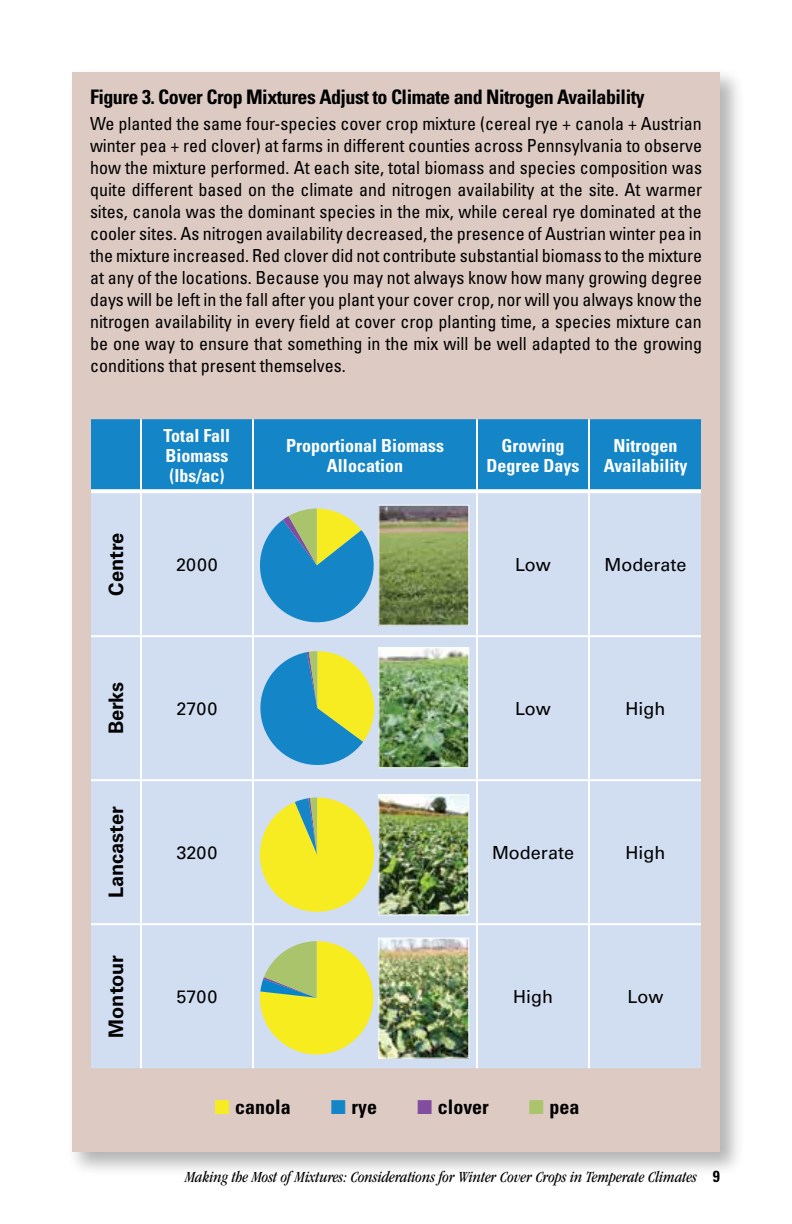
<style>
.page{position:relative;width:792px;height:1224px;background:#fff}
.page>*{position:absolute;margin:0;border:0;box-sizing:border-box;transform-origin:0 0}
.t1{font:700 condensed 20px "Univers LT Std";letter-spacing:-.025em;color:#000}
.t2{font:700 20px "Univers LT Std";color:#000}
.t3{font:condensed 18px/22px "Univers LT Std";color:#000;text-align:justify}
.t4{font:700 condensed 18px/20px "Univers LT Std";color:#fff;text-align:center}
.t5{font:18px "Univers LT Std";color:#000}
.t6{font:italic condensed 16px "ITC Garamond Std";color:#000}
.s1{color:#f7ec22}
.s2{color:#1486c8}
.s3{color:#814e9f}
.s4{color:#aac46b}
.s5{font-family:"Univers LT Std";font-weight:700;font-style:normal}
</style>
<div class="page">
<div style="left:66px;top:66px;width:680px;height:1112px;background:#000;opacity:.3"></div>
<div style="left:72px;top:72px;width:648px;height:1080px;background:#ddcac3"></div>
<div style="left:91px;top:419px;width:610px;height:70px;background:#1486c8"></div>
<div style="left:91px;top:493px;width:610px;height:575px;background:#d1def1"></div>
<hr style="left:140px;top:419px;width:2px;height:70px;background:#fff">
<hr style="left:252px;top:419px;width:2px;height:70px;background:#fff">
<hr style="left:476px;top:419px;width:2px;height:70px;background:#fff">
<hr style="left:588px;top:419px;width:2px;height:70px;background:#fff">
<svg style="left:91px;top:489px;width:50px;height:4px"></svg>
<svg style="left:141px;top:489px;width:112px;height:4px"></svg>
<svg style="left:253px;top:489px;width:224px;height:4px"></svg>
<svg style="left:477px;top:489px;width:112px;height:4px"></svg>
<svg style="left:589px;top:489px;width:112px;height:4px"></svg>
<hr style="left:91px;top:635px;width:50px;height:2px;background:#fff">
<hr style="left:141px;top:635px;width:112px;height:2px;background:#fff">
<hr style="left:253px;top:635px;width:224px;height:2px;background:#fff">
<hr style="left:477px;top:635px;width:112px;height:2px;background:#fff">
<hr style="left:589px;top:635px;width:112px;height:2px;background:#fff">
<hr style="left:91px;top:779px;width:50px;height:2px;background:#fff">
<hr style="left:141px;top:779px;width:112px;height:2px;background:#fff">
<hr style="left:253px;top:779px;width:224px;height:2px;background:#fff">
<hr style="left:477px;top:779px;width:112px;height:2px;background:#fff">
<hr style="left:589px;top:779px;width:112px;height:2px;background:#fff">
<hr style="left:91px;top:923px;width:50px;height:2px;background:#fff">
<hr style="left:141px;top:923px;width:112px;height:2px;background:#fff">
<hr style="left:253px;top:923px;width:224px;height:2px;background:#fff">
<hr style="left:477px;top:923px;width:112px;height:2px;background:#fff">
<hr style="left:589px;top:923px;width:112px;height:2px;background:#fff">
<hr style="left:140px;top:493px;width:2px;height:142px;background:#fff">
<hr style="left:252px;top:493px;width:2px;height:142px;background:#fff">
<hr style="left:476px;top:493px;width:2px;height:142px;background:#fff">
<hr style="left:588px;top:493px;width:2px;height:142px;background:#fff">
<hr style="left:140px;top:637px;width:2px;height:142px;background:#fff">
<hr style="left:252px;top:637px;width:2px;height:142px;background:#fff">
<hr style="left:476px;top:637px;width:2px;height:142px;background:#fff">
<hr style="left:588px;top:637px;width:2px;height:142px;background:#fff">
<hr style="left:140px;top:781px;width:2px;height:142px;background:#fff">
<hr style="left:252px;top:781px;width:2px;height:142px;background:#fff">
<hr style="left:476px;top:781px;width:2px;height:142px;background:#fff">
<hr style="left:588px;top:781px;width:2px;height:142px;background:#fff">
<hr style="left:140px;top:925px;width:2px;height:143px;background:#fff">
<hr style="left:252px;top:925px;width:2px;height:143px;background:#fff">
<hr style="left:476px;top:925px;width:2px;height:143px;background:#fff">
<hr style="left:588px;top:925px;width:2px;height:143px;background:#fff">
<svg style="left:256px;top:509px;width:121px;height:118px;background:#6cacbd"></svg>
<svg style="left:255px;top:651px;width:119px;height:117px;background:#84b8a6"></svg>
<svg style="left:260px;top:798px;width:114px;height:114px;background:#e6e454"></svg>
<div style="left:253px;top:931px;width:128px;height:129px;background:#d1def1"></div>
<svg style="left:260px;top:941px;width:113px;height:113px"></svg>
<img style="left:380px;top:507px;width:87px;height:117px">
<div style="left:378px;top:505px;width:91px;height:121px;border:1px solid #fff"></div>
<img style="left:380px;top:649px;width:87px;height:117px">
<div style="left:378px;top:647px;width:91px;height:121px;border:1px solid #fff"></div>
<img style="left:380px;top:796px;width:87px;height:117px">
<div style="left:378px;top:794px;width:91px;height:121px;border:1px solid #fff"></div>
<img style="left:380px;top:940px;width:87px;height:117px">
<div style="left:378px;top:938px;width:91px;height:121px;border:1px solid #fff"></div>
<p class="t1" style="left:90px;top:85px;width:556px">Figure 3. Cover Crop Mixtures Adjust to Climate and Nitrogen Availability</p>
<p class="t3" style="left:90px;top:113px;width:614px">We planted the same four-species cover crop mixture (cereal rye + canola + Austrian winter pea + red clover) at farms in different counties across Pennsylvania to observe how the mixture performed. At each site, total biomass and species composition was quite different based on the climate and nitrogen availability at the site. At warmer sites, canola was the dominant species in the mix, while cereal rye dominated at the cooler sites. As nitrogen availability decreased, the presence of Austrian winter pea in the mixture increased. Red clover did not contribute substantial biomass to the mixture at any of the locations. Because you may not always know how many growing degree days will be left in the fall after you plant your cover crop, nor will you always know the nitrogen availability in every field at cover crop planting time, a species mixture can be one way to ensure that something in the mix will be well adapted to the growing conditions that present themselves.</p>
<p class="t2" style="left:104px;top:596px;width:64px;rotate:-90deg">Centre</p>
<p class="t2" style="left:104px;top:734px;width:54px;rotate:-90deg">Berks</p>
<p class="t2" style="left:104px;top:898px;width:93px;rotate:-90deg">Lancaster</p>
<p class="t2" style="left:104px;top:1038px;width:84px;rotate:-90deg">Montour</p>
<p class="t4" style="left:164px;top:425px;width:68px;text-align:justify">Total Fall Biomass (lbs/ac)</p>
<p class="t4" style="left:286px;top:435px;width:159px">Proportional Biomass<br>Allocation</p>
<p class="t4" style="left:487px;top:435px;width:94px">Growing<br>Degree Days</p>
<p class="t4" style="left:604px;top:435px;width:85px">Nitrogen<br>Availability</p>
<p class="t5" style="left:176px;top:554px;width:43px">2000</p>
<p class="t5" style="left:515px;top:554px;width:37px">Low</p>
<p class="t5" style="left:605px;top:554px;width:84px">Moderate</p>
<p class="t5" style="left:177px;top:698px;width:42px">2700</p>
<p class="t5" style="left:515px;top:698px;width:37px">Low</p>
<p class="t5" style="left:626px;top:698px;width:41px">High</p>
<p class="t5" style="left:177px;top:842px;width:42px">3200</p>
<p class="t5" style="left:492px;top:842px;width:84px">Moderate</p>
<p class="t5" style="left:626px;top:842px;width:41px">High</p>
<p class="t5" style="left:177px;top:986px;width:42px">5700</p>
<p class="t5" style="left:513px;top:986px;width:41px">High</p>
<p class="t5" style="left:628px;top:986px;width:37px">Low</p>
<p class="t1" style="left:214px;top:1095px;width:78px"><span class="s1">■</span> canola</p>
<p class="t1" style="left:331px;top:1095px;width:48px"><span class="s2">■</span> rye</p>
<p class="t1" style="left:417px;top:1095px;width:73px"><span class="s3">■</span> clover</p>
<p class="t1" style="left:529px;top:1095px;width:52px"><span class="s4">■</span> pea</p>
<p class="t6" style="left:185px;top:1168px;width:536px">Making the Most of Mixtures: Considerations for Winter Cover Crops in Temperate Climates <span class="s5">9</span></p>
</div>
